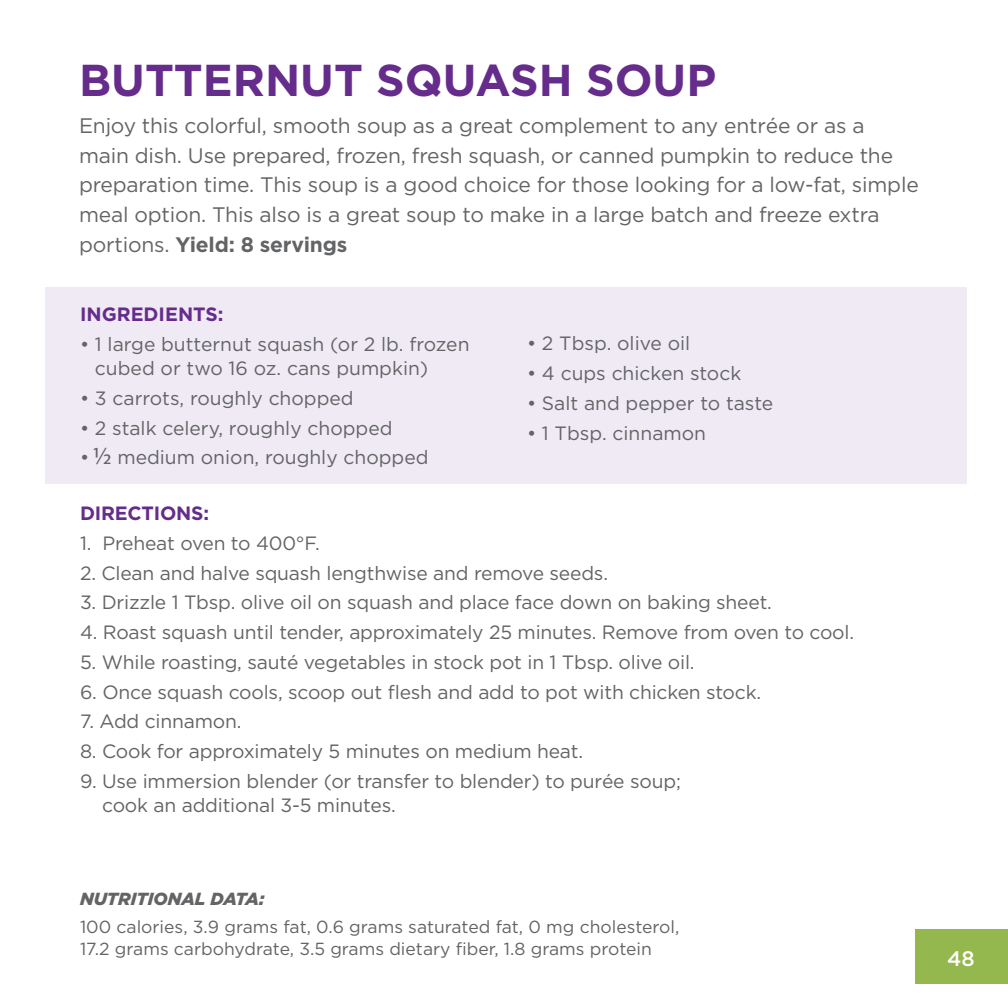
<style>
.page{position:relative;width:1008px;height:1008px;background:#fff}
.page>*{position:absolute;margin:0;border:0;box-sizing:border-box;transform-origin:0 0}
.t1{font:700 44.62px "Gotham";color:#652c8c}
.t2{font:21px/29.8px "Gotham";letter-spacing:-.01em;color:#636466}
.t3{font:500 21px "Gotham";color:#fff}
.t4{font:19.25px/24.5px "Gotham";letter-spacing:-.01em;color:#636466}
.t5{font:700 19.25px "Gotham";letter-spacing:-.01em;color:#652c8c}
.t6{font:17.5px/22.8px "Gotham";color:#636466}
.t7{font:italic 900 17.5px "Gotham";color:#636466}
.s1{font-weight:700}
.s2{font-family:"Myriad Pro";font-size:24.5px}
</style>
<div class="page">
<div style="left:45px;top:287px;width:922px;height:197px;background:#efeaf3"></div>
<div style="left:916px;top:930px;width:92px;height:54px;background:#94b74e"></div>
<h1 class="t1" style="left:79px;top:55px;width:639px">BUTTERNUT SQUASH SOUP</h1>
<p class="t2" style="left:79px;top:110px;width:841px">Enjoy this colorful, smooth soup as a great complement to any entrée or as a main dish. Use prepared, frozen, fresh squash, or canned pumpkin to reduce the preparation time. This soup is a good choice for those looking for a low-fat, simple meal option. This also is a great soup to make in a large batch and freeze extra portions. <span class="s1">Yield: 8 servings</span></p>
<p class="t5" style="left:80px;top:303px;width:145px">INGREDIENTS:</p>
<p class="t4" style="left:95px;top:331px;width:376px;text-indent:-15px">• 1 large butternut squash (or 2 lb. frozen cubed or two 16 oz. cans pumpkin)</p>
<p class="t4" style="left:80px;top:385px;width:275px">• 3 carrots, roughly chopped</p>
<p class="t4" style="left:80px;top:415px;width:314px">• 2 stalk celery, roughly chopped</p>
<p class="t4" style="left:80px;top:445px;width:350px">• <span class="s2">1/2</span> medium onion, roughly chopped</p>
<p class="t5" style="left:80px;top:502px;width:131px">DIRECTIONS:</p>
<p class="t4" style="left:80px;top:530px;width:241px">1. Preheat oven to 400°F.</p>
<p class="t4" style="left:80px;top:560px;width:530px">2. Clean and halve squash lengthwise and remove seeds.</p>
<p class="t4" style="left:80px;top:590px;width:693px">3. Drizzle 1 Tbsp. olive oil on squash and place face down on baking sheet.</p>
<p class="t4" style="left:80px;top:620px;width:776px">4. Roast squash until tender, approximately 25 minutes. Remove from oven to cool.</p>
<p class="t4" style="left:80px;top:649px;width:616px">5. While roasting, sauté vegetables in stock pot in 1 Tbsp. olive oil.</p>
<p class="t4" style="left:80px;top:679px;width:683px">6. Once squash cools, scoop out flesh and add to pot with chicken stock.</p>
<p class="t4" style="left:80px;top:709px;width:163px">7. Add cinnamon.</p>
<p class="t4" style="left:80px;top:739px;width:505px">8. Cook for approximately 5 minutes on medium heat.</p>
<p class="t4" style="left:102px;top:768px;width:580px;text-indent:-22px">9. Use immersion blender (or transfer to blender) to purée soup; cook an additional 3-5 minutes.</p>
<p class="t4" style="left:527px;top:331px;width:165px">• 2 Tbsp. olive oil</p>
<p class="t4" style="left:527px;top:361px;width:216px">• 4 cups chicken stock</p>
<p class="t4" style="left:527px;top:391px;width:248px">• Salt and pepper to taste</p>
<p class="t4" style="left:527px;top:420px;width:181px">• 1 Tbsp. cinnamon</p>
<p class="t7" style="left:80px;top:888px;width:186px">NUTRITIONAL DATA:</p>
<p class="t6" style="left:80px;top:915px;width:601px">100 calories, 3.9 grams fat, 0.6 grams saturated fat, 0 mg cholesterol,<br>17.2 grams carbohydrate, 3.5 grams dietary fiber, 1.8 grams protein</p>
<p class="t3" style="left:947px;top:946px;width:29px">48</p>
</div>
